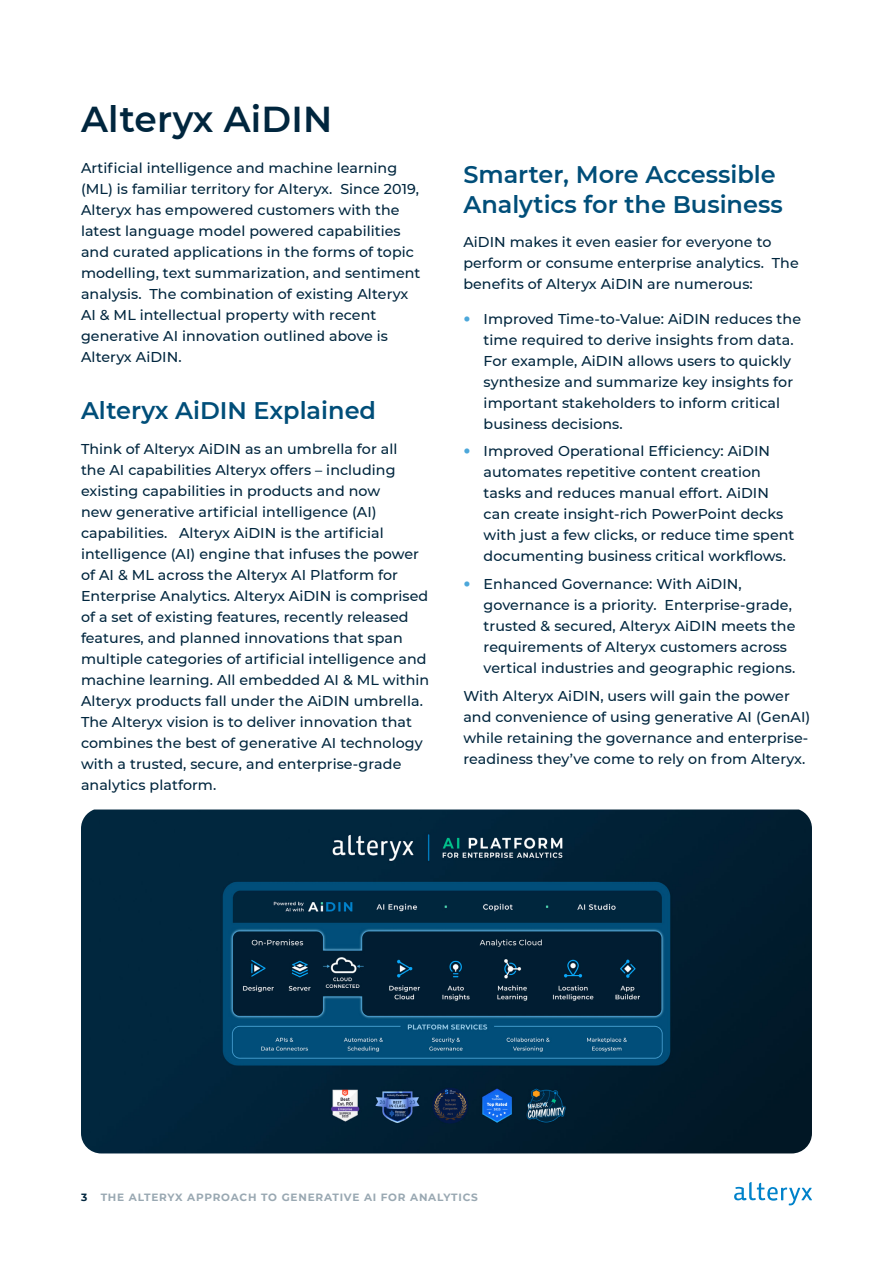
<style>
.page{position:relative;width:893px;height:1263px;background:#fff}
.page>*{position:absolute;margin:0;border:0;box-sizing:border-box;transform-origin:0 0}
.h1_-_page_header{font:600 36px "Montserrat";letter-spacing:.005em;color:#00263e}
.h2_-_section_header{font:600 24px/30px "Montserrat";color:#004e79}
.body_-_normal{font:500 14.25px/21px "Montserrat";letter-spacing:.005em;color:#00263e}
.t1{font:700 10.5px "Montserrat";letter-spacing:.075em;color:#99a8b2}
.t2{font:700 10.5px "Montserrat";color:#00263e}
.s1{font-family:"Avenir Next";font-weight:200;color:#4ca7da}
</style>
<div class="page">
<svg style="left:734px;top:1182px;width:78px;height:23px"></svg>
<img style="left:81px;top:809px;width:731px;height:344px">
<p class="h1_-_page_header" style="left:81px;top:93px;width:253px">Alteryx AiDIN</p>
<p class="body_-_normal" style="left:81px;top:157px;width:341px">Artificial intelligence and machine learning (ML) is familiar territory for Alteryx. Since 2019, Alteryx has empowered customers with the latest language model powered capabilities and curated applications in the forms of topic modelling, text summarization, and sentiment analysis. The combination of existing Alteryx AI &amp; ML intellectual property with recent generative AI innovation outlined above is Alteryx AiDIN.</p>
<p class="h2_-_section_header" style="left:81px;top:395px;width:297px">Alteryx AiDIN Explained</p>
<p class="body_-_normal" style="left:81px;top:438px;width:350px">Think of Alteryx AiDIN as an umbrella for all<br>the AI capabilities Alteryx offers – including existing capabilities in products and now<br>new generative artificial intelligence (AI) capabilities. Alteryx AiDIN is the artificial intelligence (AI) engine that infuses the power of AI &amp; ML across the Alteryx AI Platform for Enterprise Analytics. Alteryx AiDIN is comprised of a set of existing features, recently released features, and planned innovations that span multiple categories of artificial intelligence and machine learning. All embedded AI &amp; ML within Alteryx products fall under the AiDIN umbrella.<br>The Alteryx vision is to deliver innovation that combines the best of generative AI technology with a trusted, secure, and enterprise-grade analytics platform.</p>
<p class="h2_-_section_header" style="left:463px;top:158px;width:321px">Smarter, More Accessible<br>Analytics for the Business</p>
<p class="body_-_normal" style="left:463px;top:231px;width:337px">AiDIN makes it even easier for everyone to perform or consume enterprise analytics. The benefits of Alteryx AiDIN are numerous:</p>
<p class="body_-_normal" style="left:484px;top:307px;width:319px;text-indent:-20px"><span class="s1">•</span> Improved Time-to-Value: AiDIN reduces the time required to derive insights from data.<br>For example, AiDIN allows users to quickly synthesize and summarize key insights for important stakeholders to inform critical business decisions.</p>
<p class="body_-_normal" style="left:484px;top:440px;width:312px;text-indent:-20px"><span class="s1">•</span> Improved Operational Efficiency: AiDIN automates repetitive content creation tasks and reduces manual effort. AiDIN can create insight-rich PowerPoint decks with just a few clicks, or reduce time spent documenting business critical workflows.</p>
<p class="body_-_normal" style="left:484px;top:573px;width:313px;text-indent:-20px"><span class="s1">•</span> Enhanced Governance: With AiDIN, governance is a priority. Enterprise-grade, trusted &amp; secured, Alteryx AiDIN meets the requirements of Alteryx customers across vertical industries and geographic regions.</p>
<p class="body_-_normal" style="left:463px;top:685px;width:348px">With Alteryx AiDIN, users will gain the power and convenience of using generative AI (GenAI) while retaining the governance and enterprise&shy;readiness they’ve come to rely on from Alteryx.</p>
<p class="t2" style="left:81px;top:1190px;width:8px">3</p>
<p class="t1" style="left:101px;top:1190px;width:379px">THE ALTERYX APPROACH TO GENERATIVE AI FOR ANALYTICS</p>
</div>
